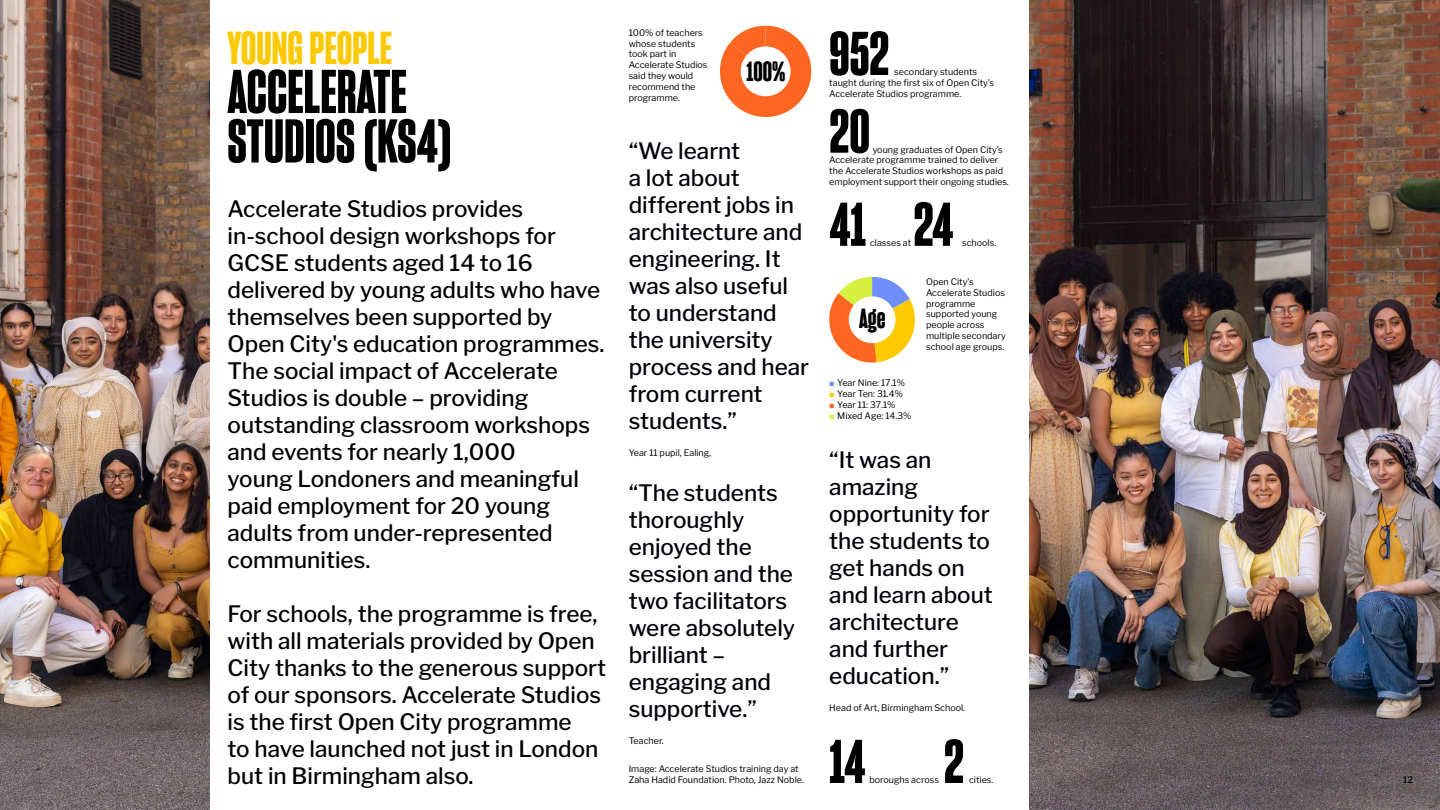
<style>
.page{position:relative;width:1440px;height:810px;background:#fff}
.page>*{position:absolute;margin:0;border:0;box-sizing:border-box;transform-origin:0 0}
.t1{font:60px/49.5px "Sharp Grotesk Bold 12";color:#000}
.t2{font:45px "Sharp Grotesk Bold 12";color:#ffc900}
.t3{font:27px "Sharp Grotesk Bold 12";color:#000}
.t4{font:100 22.5px/27px "Libre Franklin";color:#000}
.t5{font:100 22.5px/27px "Libre Franklin";color:#00000a}
.t6{font:100 9px/10.8px "Libre Franklin";color:#000}
.s1{font-family:"Arial";font-weight:400;color:#708fff}
.s2{font-family:"Arial";font-weight:400;color:#ffc900}
.s3{font-family:"Arial";font-weight:400;color:#ff6621}
.s4{font-family:"Arial";font-weight:400;color:#d6f040}
</style>
<div class="page">
<img style="left:0;top:0;width:210px;height:810px">
<img style="left:1030px;top:0;width:410px;height:810px">
<svg style="left:829px;top:277px;width:86px;height:86px"></svg>
<div style="left:849px;top:296px;width:47px;height:47px;background:#fff;border-radius:50%"></div>
<svg style="left:720px;top:26px;width:91px;height:91px"></svg>
<div style="left:741px;top:46px;width:50px;height:50px;background:#fff;border-radius:50%"></div>
<h2 class="t2" style="left:228px;top:19px;width:166px">YOUNG PEOPLE</h2>
<h1 class="t1" style="left:228px;top:66px;width:225px">ACCELERATE<br>STUDIOS (KS4)</h1>
<p class="t4" style="left:228px;top:193px;width:378px">Accelerate Studios provides in-school design workshops for<br>GCSE students aged 14 to 16 delivered by young adults who have themselves been supported by<br>Open City's education programmes.<br>The social impact of Accelerate<br>Studios is double – providing outstanding classroom workshops and events for nearly 1,000<br>young Londoners and meaningful paid employment for 20 young adults from under-represented communities.</p>
<h3 class="t4" style="left:228px;top:598px;width:380px">For schools, the programme is free, with all materials provided by Open City thanks to the generous support of our sponsors. Accelerate Studios is the first Open City programme<br>to have launched not just in London but in Birmingham also.</h3>
<p class="t6" style="left:629px;top:26px;width:80px">100% of teachers whose students took part in<br>Accelerate Studios said they would recommend the programme.</p>
<h3 class="t3" style="left:746px;top:54px;width:40px">100%</h3>
<h3 class="t5" style="left:629px;top:136px;width:182px">“We learnt<br>a lot about different jobs in architecture and engineering. It was also useful to understand the university process and hear from current students.”</h3>
<p class="t6" style="left:629px;top:447px;width:84px">Year 11 pupil, Ealing,</p>
<h3 class="t5" style="left:629px;top:478px;width:168px">“The students thoroughly enjoyed the session and the two facilitators were absolutely brilliant – engaging and supportive.”</h3>
<p class="t6" style="left:629px;top:735px;width:36px">Teacher.</p>
<p class="t6" style="left:629px;top:763px;width:177px">Image: Accelerate Studios training day at<br>Zaha Hadid Foundation. Photo, Jazz Noble.</p>
<h1 class="t1" style="left:829px;top:28px;width:61px">952</h1>
<p class="t6" style="left:829px;top:65px;width:166px;text-indent:65px">secondary students taught during the first six of Open City’s<br>Accelerate Studios programme.</p>
<h1 class="t1" style="left:829px;top:105px;width:42px">20</h1>
<p class="t6" style="left:829px;top:143px;width:181px;text-indent:43px">young graduates of Open City’s Accelerate programme trained to deliver the Accelerate Studios workshops as paid employment support their ongoing studies.</p>
<h1 class="t1" style="left:914px;top:198px;width:41px">24</h1>
<h1 class="t1" style="left:829px;top:198px;width:38px">41</h1>
<p class="t6" style="left:870px;top:236px;width:43px">classes at</p>
<p class="t6" style="left:962px;top:236px;width:36px">schools.</p>
<h3 class="t3" style="left:859px;top:302px;width:28px">Age</h3>
<p class="t6" style="left:829px;top:377px;width:77px"><span class="s1">■</span> Year Nine: 17.1%</p>
<p class="t6" style="left:829px;top:388px;width:75px"><span class="s2">■</span> Year Ten: 31.4%</p>
<p class="t6" style="left:829px;top:398px;width:68px"><span class="s3">■</span> Year 11: 37.1%</p>
<p class="t6" style="left:829px;top:409px;width:84px"><span class="s4">■</span> Mixed Age: 14.3%</p>
<p class="t6" style="left:926px;top:276px;width:81px">Open City’s<br>Accelerate Studios programme supported young people across multiple secondary school age groups.</p>
<h3 class="t5" style="left:829px;top:444px;width:165px">“It was an amazing opportunity for the students to get hands on and learn about architecture and further education.”</h3>
<p class="t6" style="left:829px;top:701px;width:137px">Head of Art, Birmingham School.</p>
<h1 class="t1" style="left:944px;top:736px;width:22px">2</h1>
<h1 class="t1" style="left:829px;top:736px;width:38px">14</h1>
<p class="t6" style="left:869px;top:774px;width:71px">boroughs across</p>
<p class="t6" style="left:969px;top:774px;width:26px">cities.</p>
<p class="t6" style="left:1403px;top:773px;width:11px">12</p>
</div>
